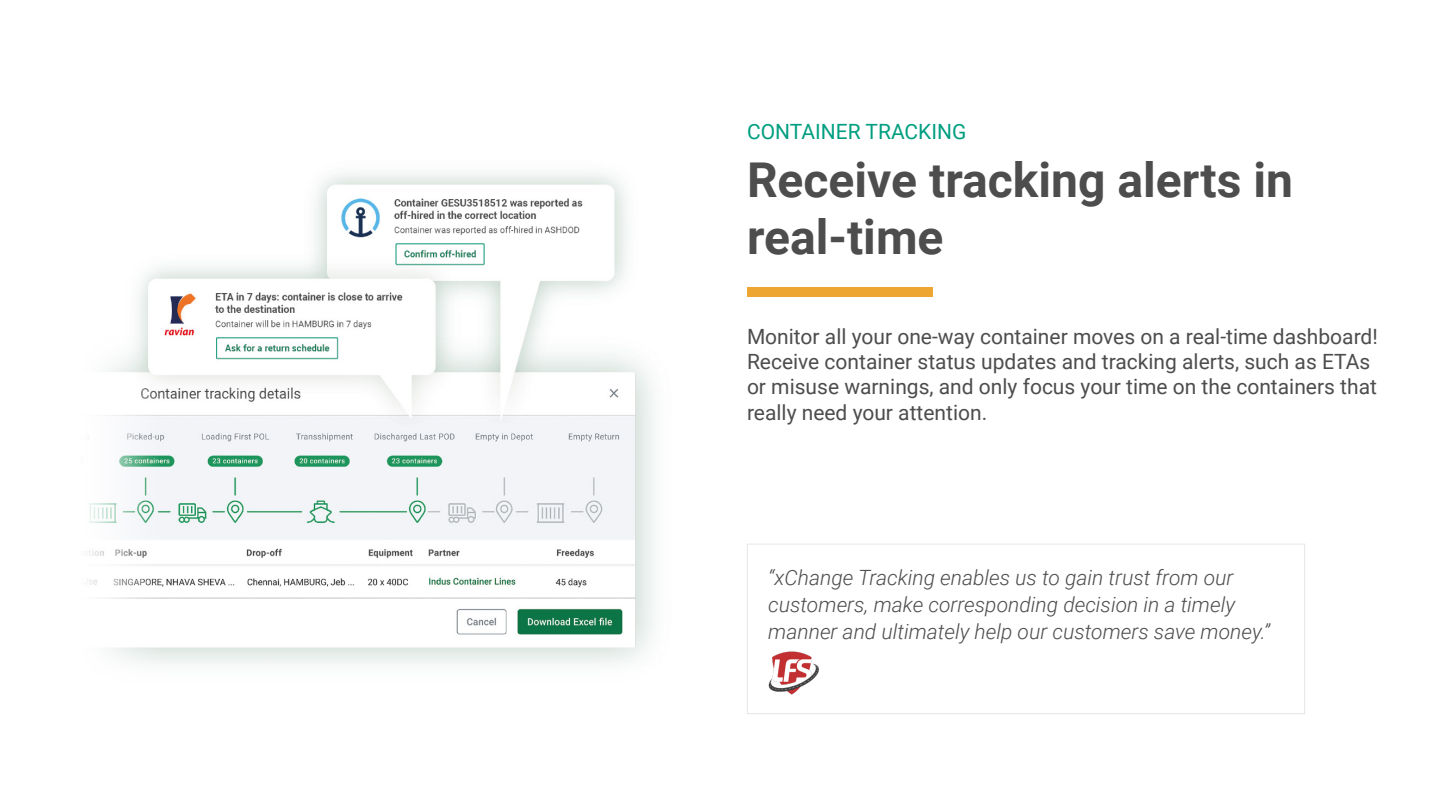
<style>
.page{position:relative;width:1440px;height:810px;background:#fff}
.page>*{position:absolute;margin:0;border:0;box-sizing:border-box;transform-origin:0 0}
.t1{font:700 48px/57.6px "Roboto";color:#4d4d4d}
.t2{font:21px/25.2px "Roboto";color:#4d4d4d}
.t3{font:italic 300 21px/27px "Roboto";color:#4d4d4d}
.t4{font:21px "Roboto";color:#009e80}
</style>
<div class="page">
<img style="left:87px;top:173px;width:566px;height:491px">
<div style="left:747px;top:287px;width:186px;height:9px;background:#eea632"></div>
<div style="left:747px;top:544px;width:558px;height:170px;border:1px solid #e6e6e6"></div>
<img style="left:768px;top:652px;width:50px;height:43px">
<p class="t4" style="left:747px;top:117px;width:221px">CONTAINER TRACKING</p>
<h1 class="t1" style="left:747px;top:149px;width:548px">Receive tracking alerts in real-time</h1>
<p class="t2" style="left:747px;top:323px;width:632px">Monitor all your one-way container moves on a real-time dashboard!<br>Receive container status updates and tracking alerts, such as ETAs or misuse warnings, and only focus your time on the containers that really need your attention.</p>
<p class="t3" style="left:768px;top:563px;width:503px">“xChange Tracking enables us to gain trust from our customers, make corresponding decision in a timely manner and ultimately help our customers save money.”</p>
</div>
